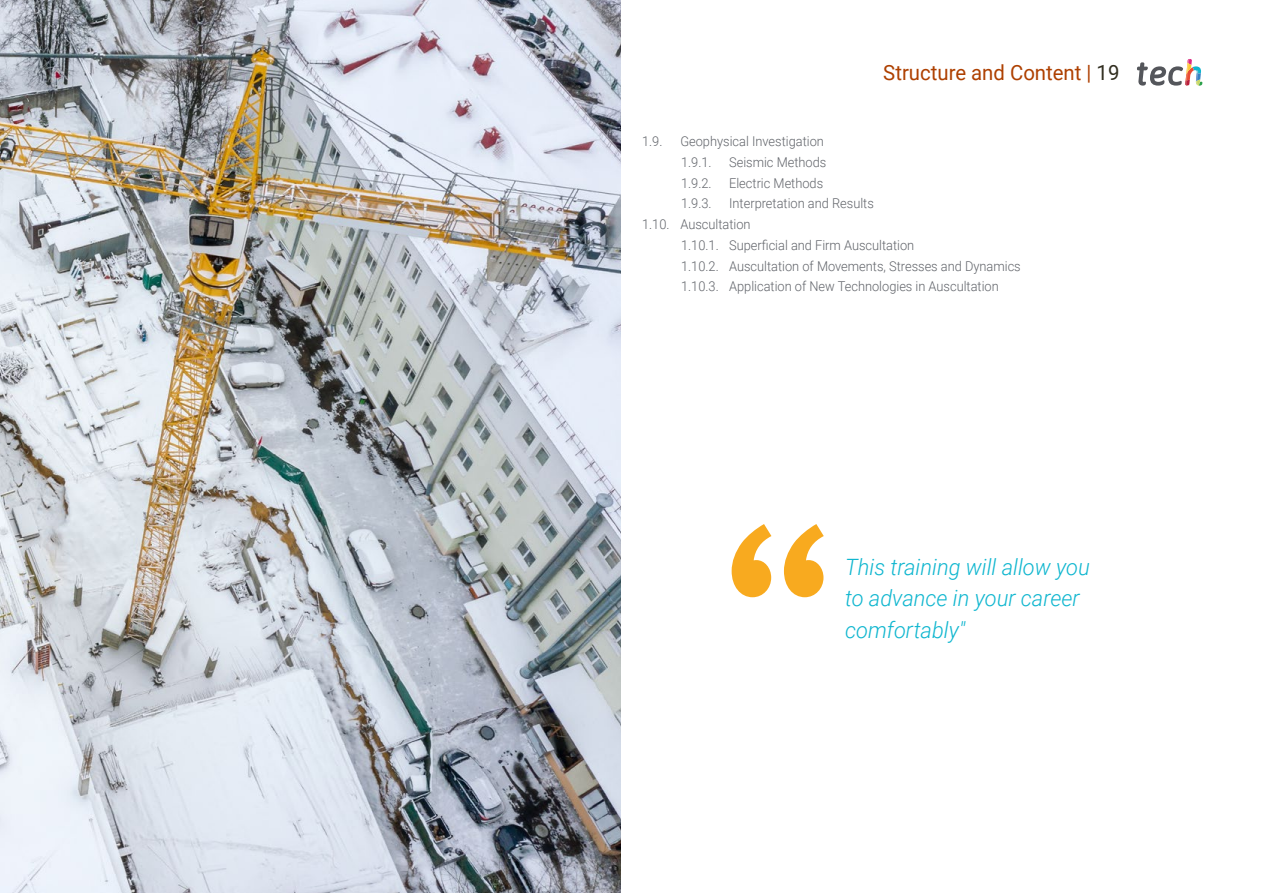
<style>
.page{position:relative;width:1263px;height:893px;background:#fff}
.page>*{position:absolute;margin:0;border:0;box-sizing:border-box;transform-origin:0 0}
.t1{font:italic 300 22.5px/31.5px "Roboto";color:#0fb6cf}
.t2{font:21px "Roboto";color:#ae4000}
.t3{font:300 13.5px/20.7px "Roboto";color:#61646a;scale:.95 1}
.s1{color:#312e20}
</style>
<div class="page">
<img style="left:0;top:0;width:621px;height:893px">
<svg style="left:1137px;top:59px;width:65px;height:27px"></svg>
<svg style="left:732px;top:524px;width:92px;height:73px"></svg>
<p class="t3" style="left:642px;top:131px;width:23px">1.9.</p>
<p class="t3" style="left:680px;top:131px;width:153px">Geophysical Investigation<br>1.9.1.</p>
<p class="t3" style="left:729px;top:151px;width:104px">Seismic Methods</p>
<h2 class="t2" style="left:883px;top:57px;width:238px">Structure and Content | <span class="s1">19</span></h2>
<p class="t3" style="left:681px;top:172px;width:34px">1.9.2.</p>
<p class="t3" style="left:729px;top:172px;width:101px">Electric Methods</p>
<p class="t3" style="left:681px;top:193px;width:34px">1.9.3.</p>
<p class="t3" style="left:642px;top:193px;width:245px;text-indent:87px">Interpretation and Results<br>1.10. Auscultation</p>
<p class="t3" style="left:681px;top:234px;width:359px">1.10.1. Superficial and Firm Auscultation<br>1.10.2. Auscultation of Movements, Stresses and Dynamics<br>1.10.3. Application of New Technologies in Auscultation</p>
<h1 class="t1" style="left:845px;top:550px;width:246px">This training will allow you to advance in your career comfortably"</h1>
</div>
